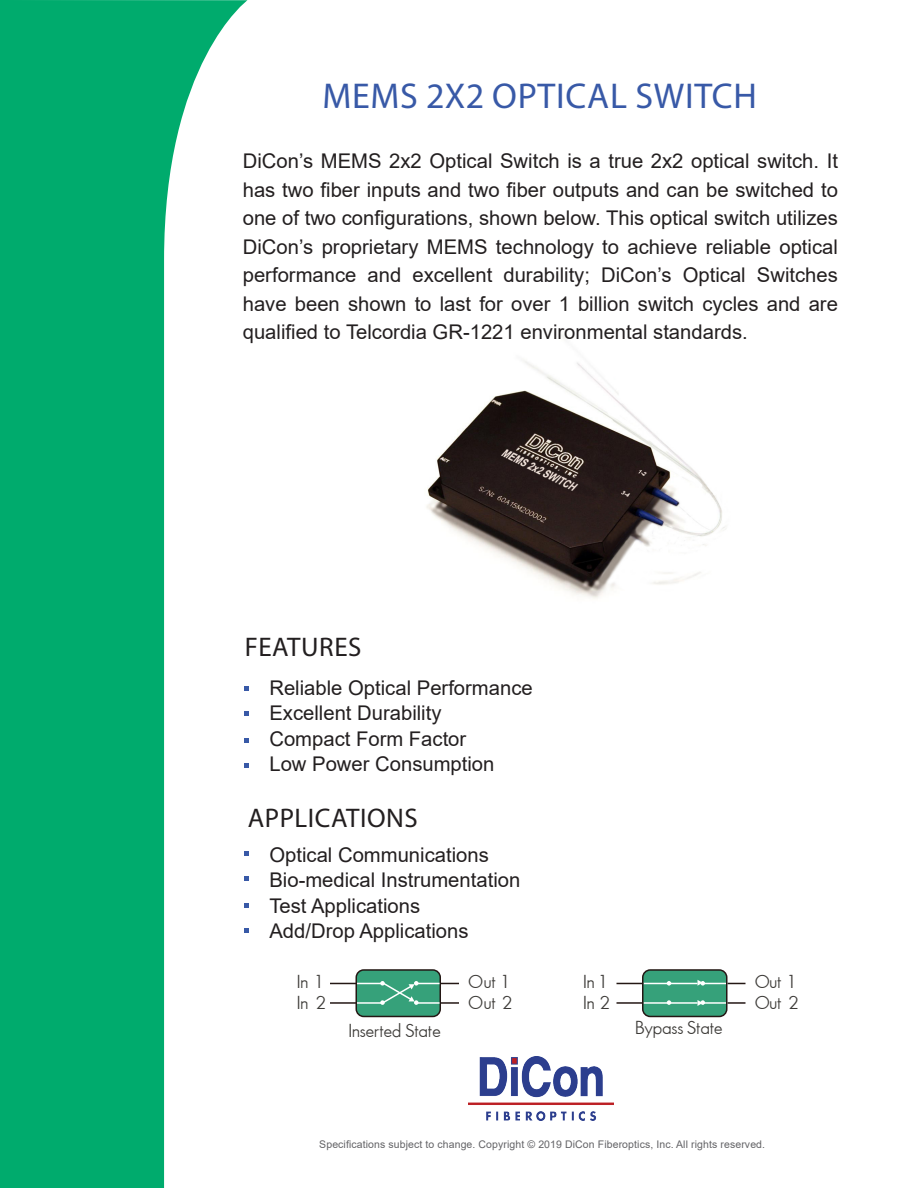
<style>
.page{position:relative;width:918px;height:1188px;background:#fff}
.page>*{position:absolute;margin:0;border:0;box-sizing:border-box;transform-origin:0 0}
.t1{font:36px "Myriad Pro";letter-spacing:.02em;color:#3859a7}
.t2{font:27px "Myriad Pro";letter-spacing:.02em;color:#231f20}
.t3{font:20.25px/28.5px "Arial";color:#231f20;text-align:justify}
.t4{font:16.5px/20.7px "Futena";color:#3d3b38}
.t5{font:10.5px "Arial";letter-spacing:.01em;color:#636366}
</style>
<div class="page">
<img style="left:426px;top:334px;width:300px;height:265px">
<svg style="left:0;top:0;width:248px;height:1188px;fill:#00ab6d"></svg>
<svg style="left:244px;top:876px;width:5px;height:5px"></svg>
<svg style="left:244px;top:903px;width:5px;height:5px"></svg>
<svg style="left:244px;top:928px;width:5px;height:5px"></svg>
<svg style="left:244px;top:851px;width:5px;height:5px"></svg>
<div style="left:213px;top:941px;width:56px;height:53px;background:#fff"></div>
<img style="left:468px;top:1056px;width:146px;height:65px">
<svg style="left:244px;top:711px;width:5px;height:5px"></svg>
<svg style="left:244px;top:738px;width:5px;height:5px"></svg>
<svg style="left:244px;top:763px;width:5px;height:5px"></svg>
<svg style="left:244px;top:686px;width:5px;height:5px"></svg>
<div style="left:356px;top:970px;width:84px;height:46px;background:#36a17a;border-radius:8px"></div>
<div style="left:356px;top:969px;width:85px;height:48px;border:2px solid #241714;border-radius:8px"></div>
<svg style="left:330px;top:981px;width:129px;height:24px"></svg>
<div style="left:643px;top:970px;width:84px;height:46px;background:#36a17a;border-radius:8px"></div>
<div style="left:642px;top:969px;width:86px;height:48px;border:2px solid #241714;border-radius:8px"></div>
<hr style="left:644px;top:1002px;width:25px;height:2px;background:#fff">
<svg style="left:667px;top:1000px;width:4px;height:5px"></svg>
<hr style="left:704px;top:1002px;width:22px;height:2px;background:#fff">
<hr style="left:669px;top:1002px;width:29px;height:2px;background:#fff">
<svg style="left:698px;top:1000px;width:7px;height:6px"></svg>
<hr style="left:617px;top:1002px;width:27px;height:2px;background:#241714">
<svg style="left:617px;top:980px;width:129px;height:6px"></svg>
<svg style="left:728px;top:1002px;width:18px;height:2px"></svg>
<p class="t1" style="left:323px;top:74px;width:436px">MEMS 2X2 OPTICAL SWITCH</p>
<p class="t3" style="left:243px;top:147px;width:597px">DiCon’s MEMS 2x2 Optical Switch is a true 2x2 optical switch. It has two fiber inputs and two fiber outputs and can be switched to one of two configurations, shown below. This optical switch utilizes DiCon’s proprietary MEMS technology to achieve reliable optical performance and excellent durability; DiCon’s Optical Switches have been shown to last for over 1 billion switch cycles and are qualified to Telcordia GR-1221 environmental standards.</p>
<p class="t2" style="left:245px;top:631px;width:118px">FEATURES</p>
<p class="t3" style="left:269px;top:673px;width:265px">Reliable Optical Performance</p>
<p class="t3" style="left:269px;top:699px;width:174px">Excellent Durability</p>
<p class="t3" style="left:269px;top:724px;width:198px">Compact Form Factor</p>
<p class="t3" style="left:269px;top:750px;width:227px">Low Power Consumption</p>
<p class="t2" style="left:248px;top:802px;width:172px">APPLICATIONS</p>
<p class="t3" style="left:269px;top:840px;width:221px">Optical Communications</p>
<p class="t3" style="left:269px;top:866px;width:252px">Bio-medical Instrumentation</p>
<p class="t3" style="left:269px;top:891px;width:152px">Test Applications</p>
<p class="t3" style="left:269px;top:917px;width:201px">Add/Drop Applications</p>
<p class="t4" style="left:297px;top:971px;width:30px">In 1<br>In 2</p>
<p class="t4" style="left:469px;top:971px;width:41px">Out 1</p>
<p class="t4" style="left:584px;top:971px;width:28px">In 1<br>In 2</p>
<p class="t4" style="left:469px;top:992px;width:45px">Out 2</p>
<p class="t4" style="left:755px;top:971px;width:41px">Out 1</p>
<p class="t4" style="left:755px;top:992px;width:45px">Out 2</p>
<p class="t4" style="left:349px;top:1020px;width:93px">Inserted State</p>
<p class="t4" style="left:635px;top:1017px;width:89px">Bypass State</p>
<p class="t5" style="left:319px;top:1137px;width:447px">Specifications subject to change. Copyright © 2019 DiCon Fiberoptics, Inc. All rights reserved.</p>
</div>
